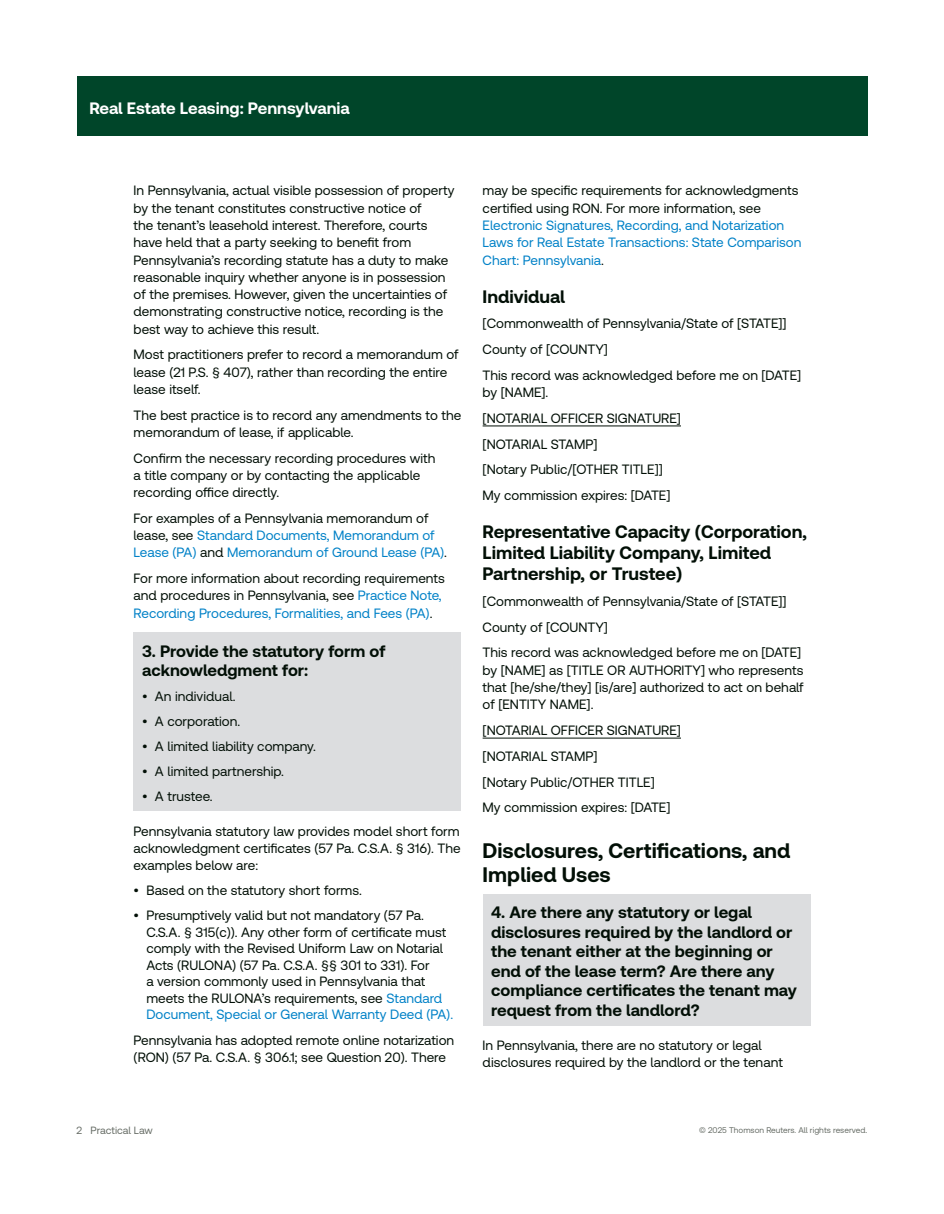
<style>
.page{position:relative;width:944px;height:1214px;background:#fff}
.page>*{position:absolute;margin:0;border:0;box-sizing:border-box;transform-origin:0 0}
.t1{font:700 21px/24px "Clario";color:#020f06}
.t2{font:700 18px/21px "Clario";color:#020f06}
.t3{font:700 16.5px/19.5px "Clario";color:#020f06}
.t4{font:700 16.5px "Clario";color:#fff}
.t5{font:13.5px/17.2px "Clario";color:#020f06}
.t6{font:13.5px/17.2px "Clario";color:#0081c7}
.t7{font:10.5px "Clario";color:#676d66}
.t8{font:8.25px "Clario";color:#676d66}
.s1{color:#020f06}
.s2{color:#0081c7}
</style>
<div class="page">
<div style="left:77px;top:77px;width:790px;height:59px;background:#004529"></div>
<div style="left:134px;top:632px;width:327px;height:179px;background:#dcdddf"></div>
<hr style="left:482px;top:425px;width:199px;height:1px;background:#020f06">
<hr style="left:482px;top:737px;width:199px;height:1px;background:#020f06">
<div style="left:482px;top:894px;width:328px;height:131px;background:#dcdddf"></div>
<p class="t4" style="left:89px;top:98px;width:262px">Real Estate Leasing: Pennsylvania</p>
<p class="t5" style="left:134px;top:182px;width:322px">In Pennsylvania, actual visible possession of property by the tenant constitutes constructive notice of<br>the tenant’s leasehold interest. Therefore, courts have held that a party seeking to benefit from Pennsylvania’s recording statute has a duty to make reasonable inquiry whether anyone is in possession of the premises. However, given the uncertainties of demonstrating constructive notice, recording is the best way to achieve this result.</p>
<p class="t5" style="left:134px;top:345px;width:326px">Most practitioners prefer to record a memorandum of lease (21 P.S. § 407), rather than recording the entire lease itself.</p>
<p class="t5" style="left:134px;top:406px;width:329px">The best practice is to record any amendments to the memorandum of lease, if applicable.</p>
<p class="t5" style="left:134px;top:449px;width:303px">Confirm the necessary recording procedures with a title company or by contacting the applicable recording office directly.</p>
<p class="t6" style="left:134px;top:509px;width:315px"><span class="s1">For examples of a Pennsylvania memorandum of lease, see</span> Standard Documents, Memorandum of<br>Lease (PA) <span class="s1">and</span> Memorandum of Ground Lease (PA)<span class="s1">.</span></p>
<p class="t5" style="left:134px;top:569px;width:313px">For more information about recording requirements and procedures in Pennsylvania, see <span class="s2">Practice Note,<br>Recording Procedures, Formalities, and Fees (PA)</span>.</p>
<p class="t3" style="left:142px;top:640px;width:245px">3. Provide the statutory form of acknowledgment for:</p>
<p class="t5" style="left:142px;top:687px;width:95px">• An individual.</p>
<p class="t5" style="left:142px;top:712px;width:100px">• A corporation.</p>
<p class="t5" style="left:142px;top:737px;width:175px">• A limited liability company.</p>
<p class="t5" style="left:142px;top:762px;width:143px">• A limited partnership.</p>
<p class="t5" style="left:142px;top:787px;width:72px">• A trustee.</p>
<p class="t5" style="left:134px;top:822px;width:328px;text-align:justify">Pennsylvania statutory law provides model short form acknowledgment certificates (57 Pa. C.S.A. § 316). The examples below are:</p>
<p class="t5" style="left:134px;top:881px;width:230px">• Based on the statutory short forms.</p>
<p class="t5" style="left:146px;top:906px;width:308px;line-height:16.5px;text-indent:-13px">• Presumptively valid but not mandatory (57 Pa.<br>C.S.A. § 315(c)). Any other form of certificate must comply with the Revised Uniform Law on Notarial Acts (RULONA) (57 Pa. C.S.A. §§ 301 to 331). For<br>a version commonly used in Pennsylvania that meets the RULONA’s requirements, see <span class="s2">Standard Document, Special or General Warranty Deed (PA).</span></p>
<p class="t5" style="left:134px;top:1031px;width:322px">Pennsylvania has adopted remote online notarization (RON) (57 Pa. C.S.A. § 306.1; see Question 20). There</p>
<p class="t5" style="left:482px;top:182px;width:317px">may be specific requirements for acknowledgments certified using RON. For more information, see</p>
<p class="t6" style="left:482px;top:216px;width:320px">Electronic Signatures, Recording, and Notarization<br>Laws for Real Estate Transactions: State Comparison<br>Chart: Pennsylvania<span class="s1">.</span></p>
<h2 class="t2" style="left:482px;top:285px;width:84px">Individual</h2>
<p class="t5" style="left:482px;top:310px;width:320px;line-height:25.8px">[Commonwealth of Pennsylvania/State of [STATE]]<br>County of [COUNTY]<br>This record was acknowledged before me on [DATE]</p>
<p class="t5" style="left:482px;top:379px;width:200px;line-height:25.8px">by [NAME].<br>[NOTARIAL OFFICER SIGNATURE] [NOTARIAL STAMP]<br>[Notary Public/[OTHER TITLE]]<br>My commission expires: [DATE]</p>
<h2 class="t2" style="left:482px;top:520px;width:326px">Representative Capacity (Corporation,<br>Limited Liability Company, Limited<br>Partnership, or Trustee)</h2>
<p class="t5" style="left:482px;top:588px;width:320px;line-height:25.8px">[Commonwealth of Pennsylvania/State of [STATE]]<br>County of [COUNTY]<br>This record was acknowledged before me on [DATE]</p>
<p class="t5" style="left:482px;top:661px;width:323px;text-align:justify">by [NAME] as [TITLE OR AUTHORITY] who represents that [he/she/they] [is/are] authorized to act on behalf of [ENTITY NAME].</p>
<p class="t5" style="left:482px;top:717px;width:200px;line-height:25.8px">[NOTARIAL OFFICER SIGNATURE] [NOTARIAL STAMP]<br>[Notary Public/OTHER TITLE]<br>My commission expires: [DATE]</p>
<h1 class="t1" style="left:482px;top:837px;width:309px">Disclosures, Certifications, and<br>Implied Uses</h1>
<p class="t3" style="left:491px;top:902px;width:307px">4. Are there any statutory or legal disclosures required by the landlord or the tenant either at the beginning or end of the lease term? Are there any compliance certificates the tenant may request from the landlord?</p>
<p class="t5" style="left:482px;top:1036px;width:302px">In Pennsylvania, there are no statutory or legal disclosures required by the landlord or the tenant</p>
<p class="t7" style="left:77px;top:1124px;width:78px">2 Practical Law</p>
<p class="t8" style="left:699px;top:1124px;width:170px">© 2025 Thomson Reuters. All rights reserved.</p>
</div>
